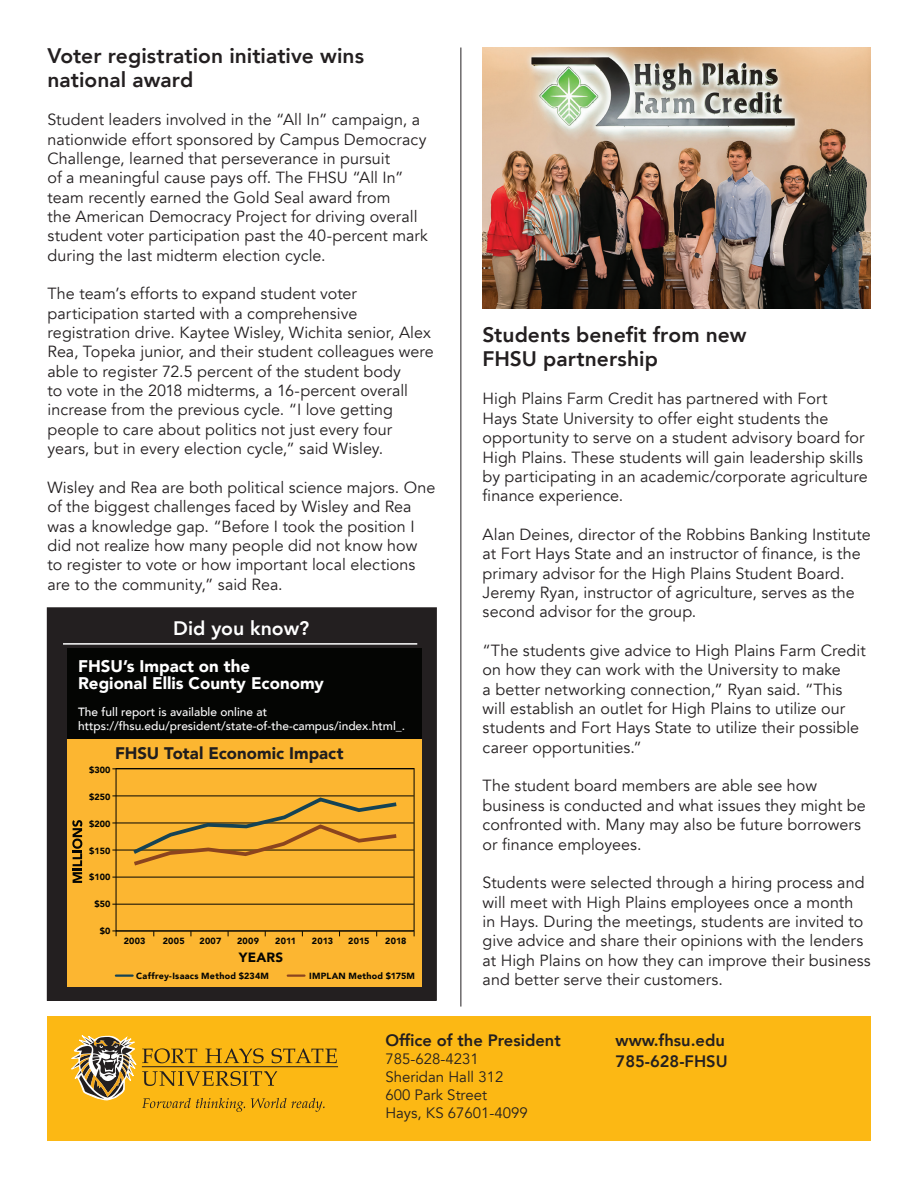
<style>
.page{position:relative;width:918px;height:1188px;background:#fff}
.page>*{position:absolute;margin:0;border:0;box-sizing:border-box;transform-origin:0 0}
.t1{font:800 21px/24px "Avenir";letter-spacing:.005em;color:#231f20}
.t2{font:800 19.5px "Avenir";color:#fff}
.t3{font:900 16.8px/16.8px "Avenir";color:#fff}
.t4{font:900 16.8px "Avenir";letter-spacing:.005em;color:#201d1e}
.t5{font:800 16.5px/21px "Avenir";color:#231f20}
.t6{font:16.2px/19.4px "Avenir";letter-spacing:.005em;color:#231f20}
.t7{font:15px/18px "Avenir";color:#231f20}
.t8{font:900 13.35px "Avenir";letter-spacing:.015em;color:#040503}
.t9{font:500 12px/14.4px "Avenir";color:#fff}
.t10{font:900 9px "Avenir";letter-spacing:.02em;color:#040503}
</style>
<div class="page">
<div style="left:48px;top:608px;width:388px;height:392px;background:#231f20"></div>
<div style="left:47px;top:607px;width:390px;height:394px;border:2px solid #231f20"></div>
<div style="left:48px;top:1016px;width:823px;height:124px;background:#fcb814"></div>
<hr style="left:142px;top:1066px;width:196px;height:1px;background:#231f20">
<svg style="left:71px;top:1035px;width:266px;height:77px"></svg>
<hr style="left:460px;top:48px;width:1px;height:959px;background:#231f20">
<div style="left:67px;top:648px;width:354px;height:156px;background:#040503"></div>
<div style="left:67px;top:739px;width:354px;height:248px;background:#fcb631"></div>
<svg style="left:116px;top:975px;width:17px;height:2px"></svg>
<svg style="left:288px;top:975px;width:17px;height:2px"></svg>
<div style="left:116px;top:768px;width:298px;height:163px;border:1px solid #040503"></div>
<hr style="left:112px;top:796px;width:302px;height:1px;background:#040503">
<hr style="left:112px;top:768px;width:302px;height:1px;background:#040503">
<hr style="left:112px;top:823px;width:302px;height:1px;background:#040503">
<hr style="left:112px;top:877px;width:302px;height:1px;background:#040503">
<hr style="left:112px;top:904px;width:302px;height:1px;background:#040503">
<hr style="left:112px;top:931px;width:302px;height:1px;background:#040503">
<hr style="left:112px;top:850px;width:302px;height:1px;background:#040503">
<svg style="left:72px;top:820px;width:10px;height:63px"></svg>
<svg style="left:129px;top:795px;width:272px;height:71px"></svg>
<hr style="left:63px;top:643px;width:354px;height:2px;background:#fff">
<img style="left:483px;top:48px;width:388px;height:260px">
<p class="t1" style="left:48px;top:43px;width:318px">Voter registration initiative wins national award</p>
<p class="t6" style="left:48px;top:110px;width:382px">Student leaders involved in the “All In” campaign, a nationwide effort sponsored by Campus Democracy Challenge, learned that perseverance in pursuit<br>of a meaningful cause pays off. The FHSU “All In” team recently earned the Gold Seal award from<br>the American Democracy Project for driving overall student voter participation past the 40-percent mark during the last midterm election cycle.</p>
<p class="t6" style="left:48px;top:284px;width:388px">The team’s efforts to expand student voter participation started with a comprehensive registration drive. Kaytee Wisley, Wichita senior, Alex Rea, Topeka junior, and their student colleagues were able to register 72.5 percent of the student body<br>to vote in the 2018 midterms, a 16-percent overall increase from the previous cycle. “I love getting people to care about politics not just every four years, but in every election cycle,” said Wisley.</p>
<p class="t6" style="left:48px;top:478px;width:389px">Wisley and Rea are both political science majors. One of the biggest challenges faced by Wisley and Rea was a knowledge gap. “Before I took the position I did not realize how many people did not know how to register to vote or how important local elections are to the community,” said Rea.</p>
<p class="t2" style="left:173px;top:613px;width:137px">Did you know?</p>
<p class="t3" style="left:78px;top:657px;width:247px">FHSU’s Impact on the<br>Regional Ellis County Economy</p>
<p class="t9" style="left:78px;top:704px;width:329px">The full report is available online at https://fhsu.edu/president/state-of-the-campus/index.html_.</p>
<p class="t10" style="left:89px;top:762px;width:23px">$300</p>
<p class="t10" style="left:89px;top:789px;width:23px">$250</p>
<p class="t10" style="left:89px;top:816px;width:23px">$200</p>
<p class="t10" style="left:89px;top:843px;width:23px">$150</p>
<p class="t10" style="left:89px;top:869px;width:23px">$100</p>
<p class="t10" style="left:95px;top:896px;width:17px">$50</p>
<p class="t10" style="left:100px;top:923px;width:12px">$0</p>
<p class="t8" style="left:239px;top:946px;width:46px">YEARS</p>
<p class="t10" style="left:136px;top:968px;width:134px">Caffrey-Isaacs Method $234M</p>
<p class="t10" style="left:309px;top:968px;width:107px">IMPLAN Method $175M</p>
<p class="t4" style="left:115px;top:738px;width:230px">FHSU Total Economic Impact</p>
<p class="t10" style="left:124px;top:933px;width:23px">2003</p>
<p class="t10" style="left:163px;top:933px;width:23px">2005</p>
<p class="t10" style="left:200px;top:933px;width:23px">2007</p>
<p class="t10" style="left:237px;top:933px;width:23px">2009</p>
<p class="t10" style="left:275px;top:933px;width:22px">2011</p>
<p class="t10" style="left:312px;top:933px;width:23px">2013</p>
<p class="t10" style="left:348px;top:933px;width:23px">2015</p>
<p class="t10" style="left:385px;top:933px;width:23px">2018</p>
<p class="t1" style="left:483px;top:322px;width:265px">Students benefit from new<br>FHSU partnership</p>
<p class="t6" style="left:483px;top:390px;width:387px">High Plains Farm Credit has partnered with Fort<br>Hays State University to offer eight students the opportunity to serve on a student advisory board for High Plains. These students will gain leadership skills by participating in an academic/corporate agriculture finance experience.</p>
<p class="t6" style="left:483px;top:525px;width:390px">Alan Deines, director of the Robbins Banking Institute at Fort Hays State and an instructor of finance, is the primary advisor for the High Plains Student Board.<br>Jeremy Ryan, instructor of agriculture, serves as the second advisor for the group.</p>
<p class="t6" style="left:483px;top:641px;width:385px">“The students give advice to High Plains Farm Credit on how they can work with the University to make<br>a better networking connection,” Ryan said. “This will establish an outlet for High Plains to utilize our students and Fort Hays State to utilize their possible career opportunities.”</p>
<p class="t6" style="left:483px;top:777px;width:385px">The student board members are able see how business is conducted and what issues they might be confronted with. Many may also be future borrowers or finance employees.</p>
<p class="t6" style="left:483px;top:873px;width:390px">Students were selected through a hiring process and will meet with High Plains employees once a month<br>in Hays. During the meetings, students are invited to give advice and share their opinions with the lenders at High Plains on how they can improve their business and better serve their customers.</p>
<p class="t5" style="left:385px;top:1030px;width:177px">Office of the President</p>
<p class="t7" style="left:385px;top:1051px;width:144px">785-628-4231<br>Sheridan Hall 312<br>600 Park Street<br>Hays, KS 67601-4099</p>
<p class="t5" style="left:616px;top:1030px;width:114px">www.fhsu.edu<br>785-628-FHSU</p>
</div>
